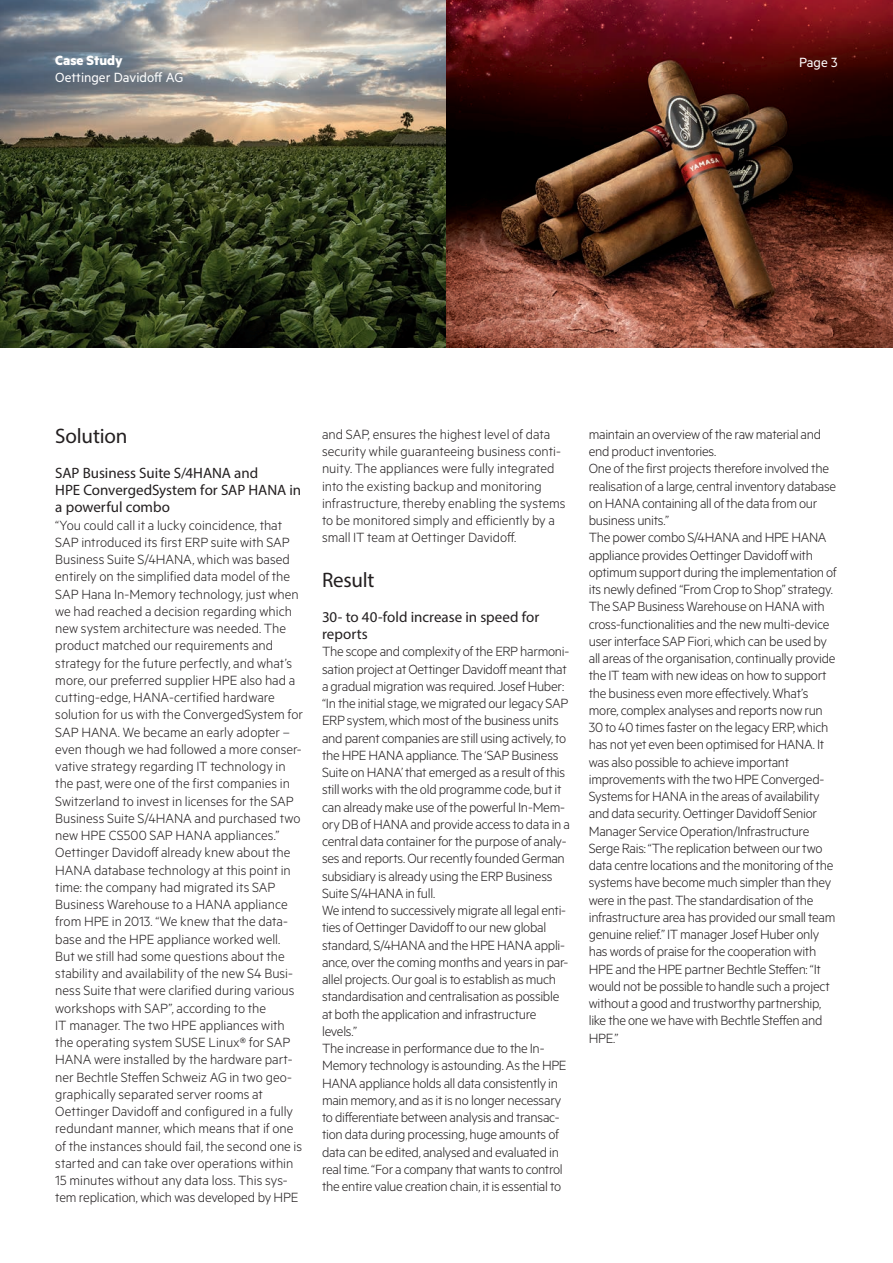
<style>
.page{position:relative;width:893px;height:1263px;background:#fff}
.page>*{position:absolute;margin:0;border:0;box-sizing:border-box;transform-origin:0 0}
.t1{font:21px "Myriad Pro";letter-spacing:-.01em;color:#231f20}
.lauftext{font:300 15px/17.2px "Metric";letter-spacing:-.015em;color:#231f20}
.ut{font:15px/17.2px "Myriad Pro";color:#231f20}
.t2{font:15px "Metric";color:#fff}
.t3{font:700 15px "Metric";color:#fff}
</style>
<div class="page">
<img style="left:0;top:0;width:446px;height:348px">
<img style="left:446px;top:0;width:447px;height:348px">
<p class="t3" style="left:55px;top:51px;width:69px">Case Study</p>
<p class="t2" style="left:55px;top:68px;width:129px">Oettinger Davidoff AG</p>
<p class="t2" style="left:799px;top:53px;width:40px">Page 3</p>
<p class="t1" style="left:55px;top:423px;width:74px">Solution</p>
<p class="ut" style="left:55px;top:464px;width:247px">SAP Business Suite S/4HANA and<br>HPE ConvergedSystem for SAP HANA in a powerful combo</p>
<p class="lauftext" style="left:55px;top:516px;width:249px">“You could call it a lucky coincidence, that SAP introduced its first ERP suite with SAP Business Suite S/4HANA, which was based entirely on the simplified data model of the SAP Hana In-Memory technology, just when we had reached a decision regarding which new system architecture was needed. The product matched our requirements and strategy for the future perfectly, and what’s more, our preferred supplier HPE also had a cutting-edge, HANA-certified hardware solution for us with the ConvergedSystem for SAP HANA. We became an early adopter – even though we had followed a more conser&shy;vative strategy regarding IT technology in the past, were one of the first companies in Switzerland to invest in licenses for the SAP Business Suite S/4HANA and purchased two new HPE CS500 SAP HANA appliances.”</p>
<p class="lauftext" style="left:55px;top:843px;width:248px">Oettinger Davidoff already knew about the HANA database technology at this point in time: the company had migrated its SAP Business Warehouse to a HANA appliance from HPE in 2013. “We knew that the data&shy;base and the HPE appliance worked well.<br>But we still had some questions about the stability and availability of the new S4 Busi&shy;ness Suite that were clarified during various workshops with SAP”, according to the<br>IT manager. The two HPE appliances with the operating system SUSE Linux® for SAP HANA were installed by the hardware part&shy;ner Bechtle Steffen Schweiz AG in two geo&shy;graphically separated server rooms at Oettinger Davidoff and configured in a fully redundant manner, which means that if one of the instances should fail, the second one is started and can take over operations within 15 minutes without any data loss. This sys&shy;tem replication, which was developed by HPE</p>
<p class="lauftext" style="left:322px;top:425px;width:245px">and SAP, ensures the highest level of data security while guaranteeing business conti&shy;nuity. The appliances were fully integrated into the existing backup and monitoring infrastructure, thereby enabling the systems to be monitored simply and efficiently by a small IT team at Oettinger Davidoff.</p>
<p class="t1" style="left:322px;top:567px;width:54px">Result</p>
<p class="ut" style="left:322px;top:608px;width:219px">30- to 40-fold increase in speed for reports</p>
<p class="lauftext" style="left:322px;top:642px;width:249px">The scope and complexity of the ERP harmoni&shy;sation project at Oettinger Davidoff meant that a gradual migration was required. Josef Huber: “In the initial stage, we migrated our legacy SAP ERP system, which most of the business units and parent companies are still using actively, to the HPE HANA appliance. The ‘SAP Business Suite on HANA’ that emerged as a result of this still works with the old programme code, but it can already make use of the powerful In-Mem&shy;ory DB of HANA and provide access to data in a central data container for the purpose of analy&shy;ses and reports. Our recently founded German subsidiary is already using the ERP Business Suite S/4HANA in full.</p>
<p class="lauftext" style="left:322px;top:901px;width:248px">We intend to successively migrate all legal enti&shy;ties of Oettinger Davidoff to our new global standard, S/4HANA and the HPE HANA appli&shy;ance, over the coming months and years in par&shy;allel projects. Our goal is to establish as much standardisation and centralisation as possible at both the application and infrastructure levels.”</p>
<p class="lauftext" style="left:322px;top:1039px;width:246px">The increase in performance due to the In-Memory technology is astounding. As the HPE HANA appliance holds all data consistently in main memory, and as it is no longer necessary to differentiate between analysis and transac&shy;tion data during processing, huge amounts of data can be edited, analysed and evaluated in real time. “For a company that wants to control the entire value creation chain, it is essential to</p>
<p class="lauftext" style="left:589px;top:425px;width:234px">maintain an overview of the raw material and end product inventories.</p>
<p class="lauftext" style="left:589px;top:459px;width:249px">One of the first projects therefore involved the realisation of a large, central inventory database on HANA containing all of the data from our business units.”</p>
<p class="lauftext" style="left:589px;top:528px;width:249px">The power combo S/4HANA and HPE HANA appliance provides Oettinger Davidoff with optimum support during the implementation of its newly defined “From Crop to Shop” strategy.<br>The SAP Business Warehouse on HANA with cross-functionalities and the new multi-device user interface SAP Fiori, which can be used by all areas of the organisation, continually provide the IT team with new ideas on how to support the business even more effectively. What’s more, complex analyses and reports now run 30 to 40 times faster on the legacy ERP, which has not yet even been optimised for HANA. It was also possible to achieve important improvements with the two HPE Converged-Systems for HANA in the areas of availability and data security. Oettinger Davidoff Senior Manager Service Operation/Infrastructure Serge Rais: “The replication between our two data centre locations and the monitoring of the systems have become much simpler than they were in the past. The standardisation of the infrastructure area has provided our small team genuine relief.” IT manager Josef Huber only has words of praise for the cooperation with HPE and the HPE partner Bechtle Steffen: “It would not be possible to handle such a project without a good and trustworthy partnership, like the one we have with Bechtle Steffen and HPE.”</p>
</div>
